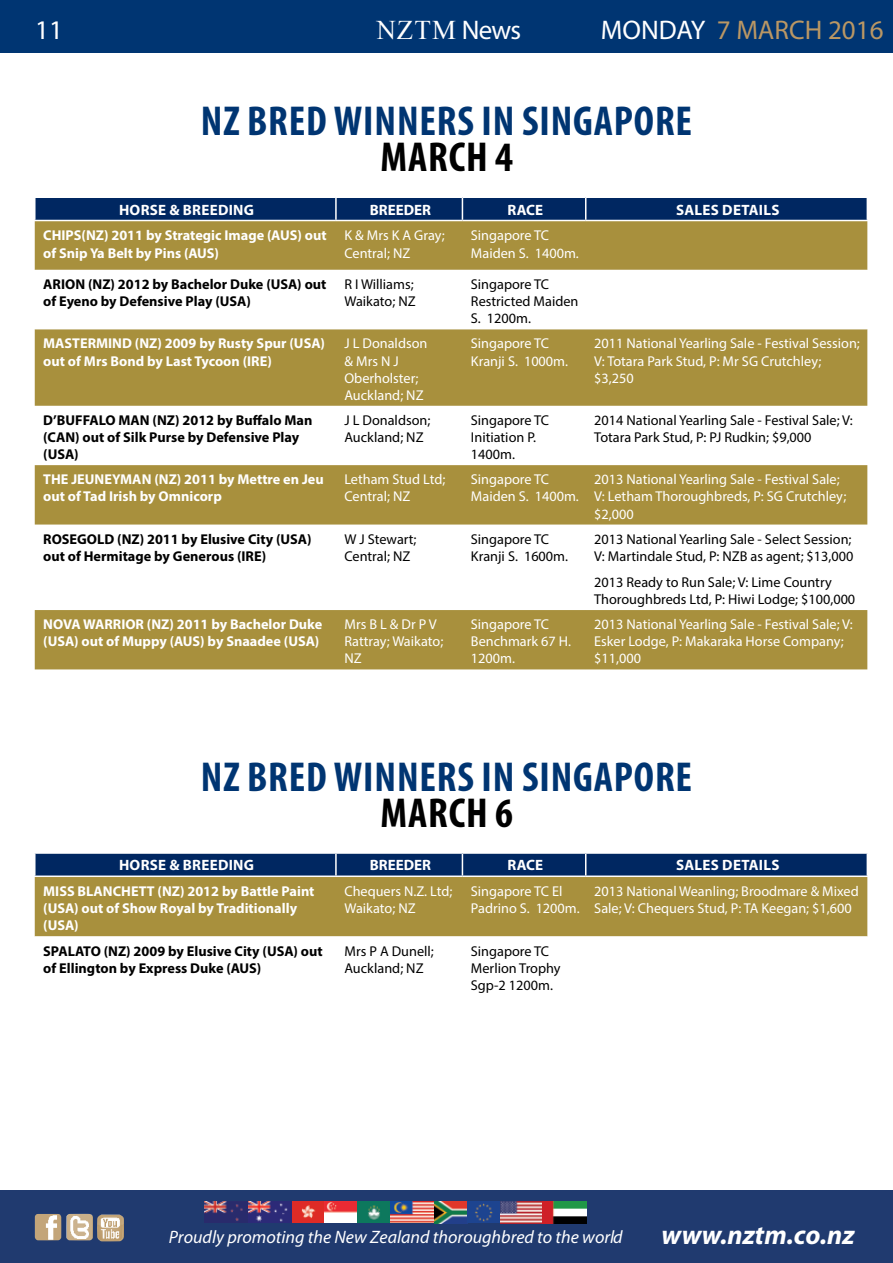
<style>
.page{position:relative;width:893px;height:1263px;background:#fff}
.page>*{position:absolute;margin:0;border:0;box-sizing:border-box;transform-origin:0 0}
.t1{font:700 condensed 42px "Myriad Pro";letter-spacing:.02em;color:#003572}
.t2{font:700 condensed 42px "Myriad Pro";color:#000}
.t3{font:27px "Myriad Pro";color:#ba9764}
.t4{font:italic 700 27px "Myriad Pro";color:#fff}
.t5{font:27px "Times New Roman";color:#fff}
.t6{font:27px "Myriad Pro";color:#fff}
.t7{font:italic 18px "Myriad Pro";color:#fff}
.t8{font:700 15px "Myriad Pro";letter-spacing:.02em;color:#fff}
.t9{font:14.25px/17.1px "Myriad Pro";color:#fff}
.t10{font:14.25px/17.1px "Myriad Pro";color:#000}
.t11{font:700 14.25px/17.1px "Myriad Pro";color:#fff}
.t12{font:700 14.25px/17.1px "Myriad Pro";color:#000}
.s1{font-family:"Myriad Pro"}
.s2{color:#fff}
</style>
<div class="page">
<div style="left:0;top:1191px;width:893px;height:72px;background:#203a6f"></div>
<img style="left:97px;top:1214px;width:27px;height:27px">
<img style="left:66px;top:1214px;width:27px;height:26px">
<img style="left:35px;top:1214px;width:26px;height:26px">
<img style="left:205px;top:1201px;width:381px;height:22px">
<div style="left:0;top:0;width:893px;height:53px;background:#003572"></div>
<div style="left:35px;top:877px;width:832px;height:59px;background:#a8903d"></div>
<svg style="left:35px;top:936px;width:832px;height:1px"></svg>
<div style="left:35px;top:853px;width:833px;height:22px;background:#002761"></div>
<div style="left:35px;top:221px;width:832px;height:185px;background:#a8903d"></div>
<svg style="left:35px;top:270px;width:832px;height:59px"></svg>
<svg style="left:35px;top:465px;width:832px;height:204px;fill:#a8903d"></svg>
<svg style="left:35px;top:197px;width:833px;height:23px;background:#0f346a"></svg>
<h2 class="t6" style="left:35px;top:14px;width:29px">11</h2>
<h2 class="t5" style="left:376px;top:11px;width:146px">NZTM <span class="s1">News</span></h2>
<h2 class="t3" style="left:601px;top:14px;width:284px"><span class="s2">MONDAY</span> 7 MARCH 2016</h2>
<h1 class="t1" style="left:201px;top:95px;width:489px">NZ BRED WINN ERS IN SINGAPORE</h1>
<h1 class="t2" style="left:381px;top:131px;width:22px">MARCH</h1>
<h1 class="t2" style="left:495px;top:131px;width:19px">4</h1>
<p class="t8" style="left:119px;top:200px;width:135px">Horse &amp; Breeding</p>
<p class="t8" style="left:370px;top:200px;width:54px">BREEDER</p>
<p class="t8" style="left:508px;top:200px;width:35px">RACE</p>
<p class="t8" style="left:676px;top:200px;width:103px">Sales Details</p>
<p class="t11" style="left:43px;top:227px;width:285px">CHIPS(NZ) 2011 by Strategic Image (AUS) out of Snip Ya Belt by Pins (AUS)</p>
<p class="t9" style="left:344px;top:227px;width:102px">K &amp; Mrs K A Gray;<br>Central; NZ</p>
<p class="t9" style="left:471px;top:227px;width:109px">Singapore TC<br>Maiden S. 1400m.</p>
<p class="t12" style="left:43px;top:275px;width:10px">ARION</p>
<p class="t12" style="left:43px;top:275px;width:285px;text-indent:45px">(NZ) 2012 by Bachelor Duke (USA) out of Eyeno by Defensive Play (USA)</p>
<p class="t10" style="left:344px;top:275px;width:73px">R I Williams;<br>Waikato; NZ</p>
<p class="t10" style="left:471px;top:275px;width:109px">Singapore TC<br>Restricted Maiden<br>S. 1200m.</p>
<p class="t11" style="left:43px;top:335px;width:283px">MASTERMIN D (NZ) 2009 by Rusty Spur (USA) out of Mrs Bond by Last Tycoon (IRE)</p>
<p class="t9" style="left:344px;top:335px;width:84px">J L Donaldson &amp; Mrs N J<br>Oberholster;<br>Auckland; NZ</p>
<p class="t9" style="left:471px;top:335px;width:99px">Singapore TC<br>Kranji S. 1000m.</p>
<p class="t9" style="left:594px;top:335px;width:267px">2011 National Yearling Sale - Festival Session;<br>V: Totara Park Stud, P: Mr SG Crutchley; $3,250</p>
<p class="t12" style="left:43px;top:411px;width:41px">D’BUFFALO</p>
<p class="t12" style="left:43px;top:411px;width:271px;text-indent:75px">MAN (NZ) 2012 by Buffalo Man (CAN) out of Silk Purse by Defensive Play (USA)</p>
<p class="t10" style="left:344px;top:411px;width:87px">J L Donaldson;<br>Auckland; NZ</p>
<p class="t10" style="left:471px;top:411px;width:80px">Singapore TC<br>Initiation P.<br>1400m.</p>
<p class="t10" style="left:594px;top:411px;width:260px">2014 National Yearling Sale - Festival Sale; V:<br>Totara Park Stud, P: PJ Rudkin; $9,000</p>
<p class="t11" style="left:43px;top:470px;width:10px">THE</p>
<p class="t11" style="left:43px;top:470px;width:282px;text-indent:28px">JEUNEYMAN (NZ) 2011 by Mettre en Jeu out of Tad Irish by Omnicorp</p>
<p class="t9" style="left:344px;top:471px;width:102px">Letham Stud Ltd;<br>Central; NZ</p>
<p class="t9" style="left:471px;top:471px;width:109px">Singapore TC<br>Maiden S. 1400m.</p>
<p class="t9" style="left:594px;top:471px;width:254px">2013 National Yearling Sale - Festival Sale;<br>V: Letham Thoroughbreds, P: SG Crutchley; $2,000</p>
<p class="t12" style="left:43px;top:530px;width:270px">ROSEGOLD (NZ) 2011 by Elusive City (USA) out of Hermitage by Generous (IRE)</p>
<p class="t10" style="left:344px;top:530px;width:74px">W J Stewart;<br>Central; NZ</p>
<p class="t10" style="left:471px;top:530px;width:99px">Singapore TC<br>Kranji S. 1600m.</p>
<p class="t10" style="left:594px;top:530px;width:261px">2013 National Yearling Sale - Select Session;<br>V: Martindale Stud, P: NZB as agent; $13,000</p>
<p class="t10" style="left:594px;top:573px;width:263px">2013 Ready to Run Sale; V: Lime Country<br>Thoroughbreds Ltd, P: Hiwi Lodge; $100,000</p>
<p class="t11" style="left:43px;top:615px;width:11px">NOVA</p>
<p class="t11" style="left:83px;top:615px;width:21px">WARRIOR</p>
<p class="t11" style="left:43px;top:615px;width:281px;text-align:right">(NZ) 2011 by Bachelor Duke<br>(USA) out of Muppy (AUS) by Snaadee (USA)</p>
<p class="t9" style="left:344px;top:616px;width:100px">Mrs B L &amp; Dr P V<br>Rattray; Waikato;<br>NZ</p>
<p class="t9" style="left:471px;top:616px;width:102px">Singapore TC<br>Benchmark 67 H.<br>1200m.</p>
<p class="t9" style="left:594px;top:616px;width:260px">2013 National Yearling Sale - Festival Sale; V:<br>Esker Lodge, P: Makaraka Horse Company; $11,000</p>
<h1 class="t1" style="left:201px;top:751px;width:489px">NZ BRED WINN ERS IN SINGAPORE</h1>
<h1 class="t2" style="left:381px;top:787px;width:22px">MARCH</h1>
<h1 class="t2" style="left:495px;top:787px;width:19px">6</h1>
<p class="t8" style="left:119px;top:855px;width:135px">Horse &amp; Breeding</p>
<p class="t8" style="left:370px;top:855px;width:54px">BREEDER</p>
<p class="t8" style="left:508px;top:855px;width:35px">RACE</p>
<p class="t8" style="left:676px;top:855px;width:103px">Sales Details</p>
<p class="t11" style="left:43px;top:882px;width:273px;text-indent:114px">(NZ) 2012 by Battle Paint (USA) out of Show Royal by Traditionally (USA)</p>
<p class="t9" style="left:344px;top:883px;width:110px">Chequers N.Z. Ltd;<br>Waikato; NZ</p>
<p class="t9" style="left:471px;top:883px;width:110px">Singapore TC El<br>Padrino S. 1200m.</p>
<p class="t9" style="left:594px;top:883px;width:266px">2013 National Weanling; Broodmare &amp; Mixed<br>Sale; V: Chequers Stud, P: TA Keegan; $1,600</p>
<p class="t12" style="left:43px;top:942px;width:17px">SPALATO</p>
<p class="t11" style="left:43px;top:882px;width:53px">MISS BLAN</p>
<p class="t11" style="left:113px;top:882px;width:18px">CHETT</p>
<p class="t12" style="left:43px;top:942px;width:281px;text-indent:60px">(NZ) 2009 by Elusive City (USA) out of Ellington by Express Duke (AUS)</p>
<p class="t10" style="left:344px;top:942px;width:91px">Mrs P A Dunell;<br>Auckland; NZ</p>
<p class="t10" style="left:471px;top:942px;width:91px">Singapore TC<br>Merlion Trophy<br>Sgp-2 1200m.</p>
<p class="t7" style="left:169px;top:1226px;width:455px">Proudly promoting the New Zealand thoroughbred to the world</p>
<h2 class="t4" style="left:661px;top:1217px;width:195px">www.nztm.co.nz</h2>
</div>
